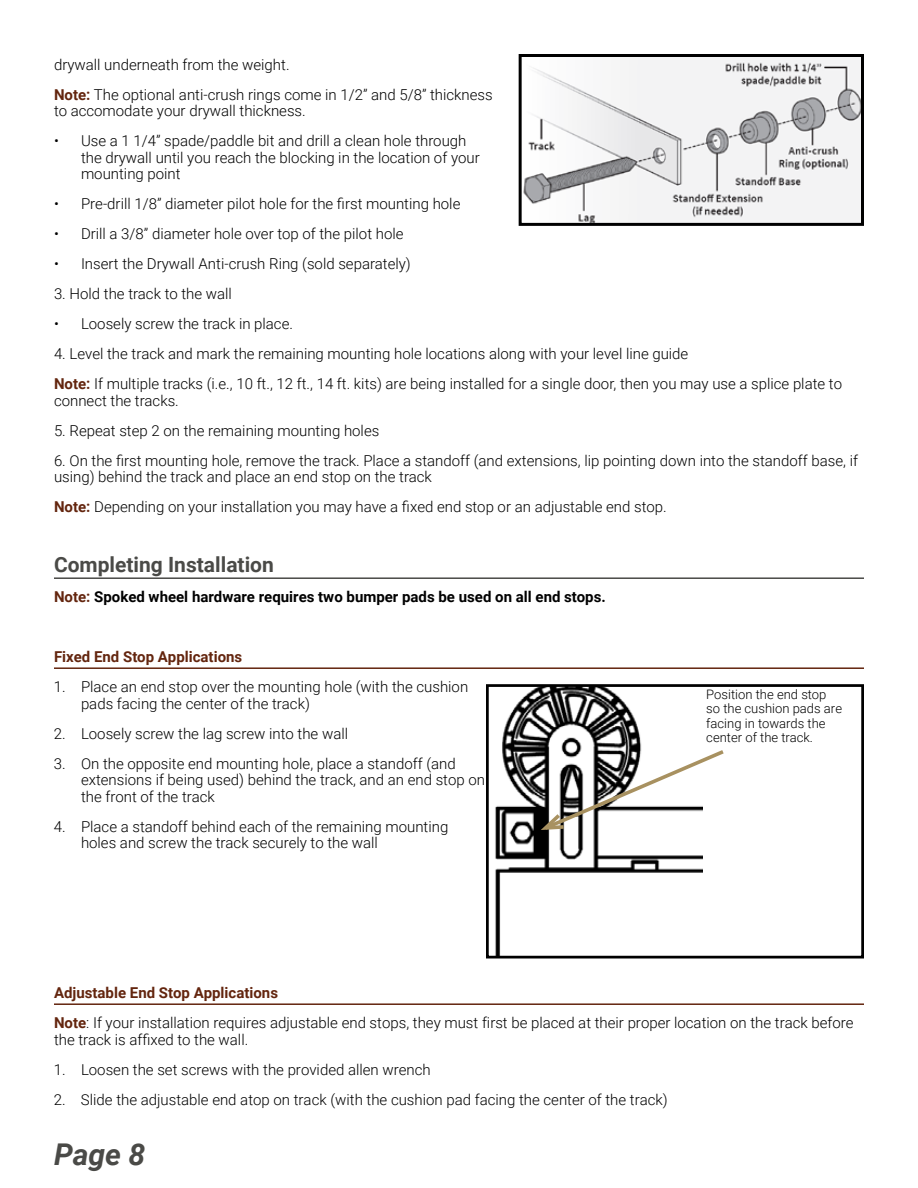
<style>
.page{position:relative;width:918px;height:1188px;background:#fff}
.page>*{position:absolute;margin:0;border:0;box-sizing:border-box;transform-origin:0 0}
.t1{font:italic 700 30px "Roboto";color:#4a4a47}
.t2{font:700 21px "Roboto";color:#4a4a47}
.t3{font:300 15px/16.5px "Roboto";color:#000}
.t4{font:700 15px "Roboto";color:#000}
.t5{font:700 15px "Roboto";color:#63250e}
.t6{font:300 13.05px/14.4px "Roboto";color:#000}
.s1{font-weight:700;color:#63250e}
.s2{color:#63250e}
</style>
<div class="page">
<hr style="left:54px;top:577px;width:810px;height:2px;background:#4a4a47">
<hr style="left:54px;top:667px;width:810px;height:2px;background:#63250e">
<hr style="left:54px;top:1003px;width:810px;height:2px;background:#63250e">
<img style="left:523px;top:58px;width:337px;height:164px">
<div style="left:519px;top:54px;width:345px;height:172px;border:3px solid #000"></div>
<img style="left:495px;top:688px;width:207px;height:267px">
<svg style="left:536px;top:747px;width:188px;height:86px"></svg>
<div style="left:486px;top:684px;width:378px;height:275px;border:3px solid #000"></div>
<p class="t3" style="left:54px;top:49px;width:440px;line-height:30px">drywall underneath from the weight.<br><span class="s1">Note:</span> The optional anti-crush rings come in 1/2” and 5/8” thickness</p>
<p class="t3" style="left:54px;top:102px;width:253px">to accomodate your drywall thickness.</p>
<p class="t3" style="left:81px;top:132px;width:400px;text-indent:-27px">• Use a 1 1/4” spade/paddle bit and drill a clean hole through the drywall until you reach the blocking in the location of your mounting point</p>
<p class="t3" style="left:54px;top:195px;width:408px">• Pre-drill 1/8” diameter pilot hole for the first mounting hole</p>
<p class="t3" style="left:54px;top:225px;width:351px">• Drill a 3/8” diameter hole over top of the pilot hole</p>
<p class="t3" style="left:54px;top:255px;width:358px">• Insert the Drywall Anti-crush Ring (sold separately)</p>
<p class="t3" style="left:54px;top:285px;width:179px">3. Hold the track to the wall</p>
<p class="t3" style="left:54px;top:315px;width:241px">• Loosely screw the track in place.</p>
<p class="t3" style="left:54px;top:338px;width:790px;line-height:30px">4. Level the track and mark the remaining mounting hole locations along with your level line guide<br><span class="s1">Note:</span> If multiple tracks (i.e., 10 ft., 12 ft., 14 ft. kits) are being installed for a single door, then you may use a splice plate to</p>
<p class="t3" style="left:54px;top:392px;width:126px">connect the tracks.</p>
<p class="t3" style="left:54px;top:422px;width:327px">5. Repeat step 2 on the remaining mounting holes</p>
<p class="t3" style="left:54px;top:452px;width:806px">6. On the first mounting hole, remove the track. Place a standoff (and extensions, lip pointing down into the standoff base, if using) behind the track and place an end stop on the track</p>
<p class="t3" style="left:54px;top:498px;width:614px"><span class="s1">Note:</span> Depending on your installation you may have a fixed end stop or an adjustable end stop.</p>
<h2 class="t2" style="left:54px;top:550px;width:221px">Completing Installation</h2>
<p class="t4" style="left:54px;top:586px;width:553px"><span class="s2">Note:</span> Spoked wheel hardware requires two bumper pads be used on all end stops.</p>
<p class="t5" style="left:54px;top:646px;width:190px">Fixed End Stop Applications</p>
<p class="t3" style="left:81px;top:678px;width:389px;text-indent:-27px">1. Place an end stop over the mounting hole (with the cushion pads facing the center of the track)</p>
<p class="t3" style="left:54px;top:725px;width:296px">2. Loosely screw the lag screw into the wall</p>
<p class="t3" style="left:81px;top:755px;width:406px;text-indent:-27px">3. On the opposite end mounting hole, place a standoff (and extensions if being used) behind the track, and an end stop on the front of the track</p>
<p class="t3" style="left:81px;top:818px;width:369px;text-indent:-27px">4. Place a standoff behind each of the remaining mounting holes and screw the track securely to the wall</p>
<p class="t6" style="left:706px;top:687px;width:137px">Position the end stop so the cushion pads are facing in towards the center of the track.</p>
<p class="t3" style="left:54px;top:977px;width:801px;line-height:30px"><span class="s1">Adjustable End Stop Applications<br>Note</span>: If your installation requires adjustable end stops, they must first be placed at their proper location on the track before</p>
<p class="t3" style="left:54px;top:1031px;width:196px">the track is affixed to the wall.</p>
<p class="t3" style="left:54px;top:1061px;width:378px">1. Loosen the set screws with the provided allen wrench</p>
<p class="t3" style="left:54px;top:1091px;width:615px">2. Slide the adjustable end atop on track (with the cushion pad facing the center of the track)</p>
<h1 class="t1" style="left:54px;top:1134px;width:93px">Page 8</h1>
</div>
